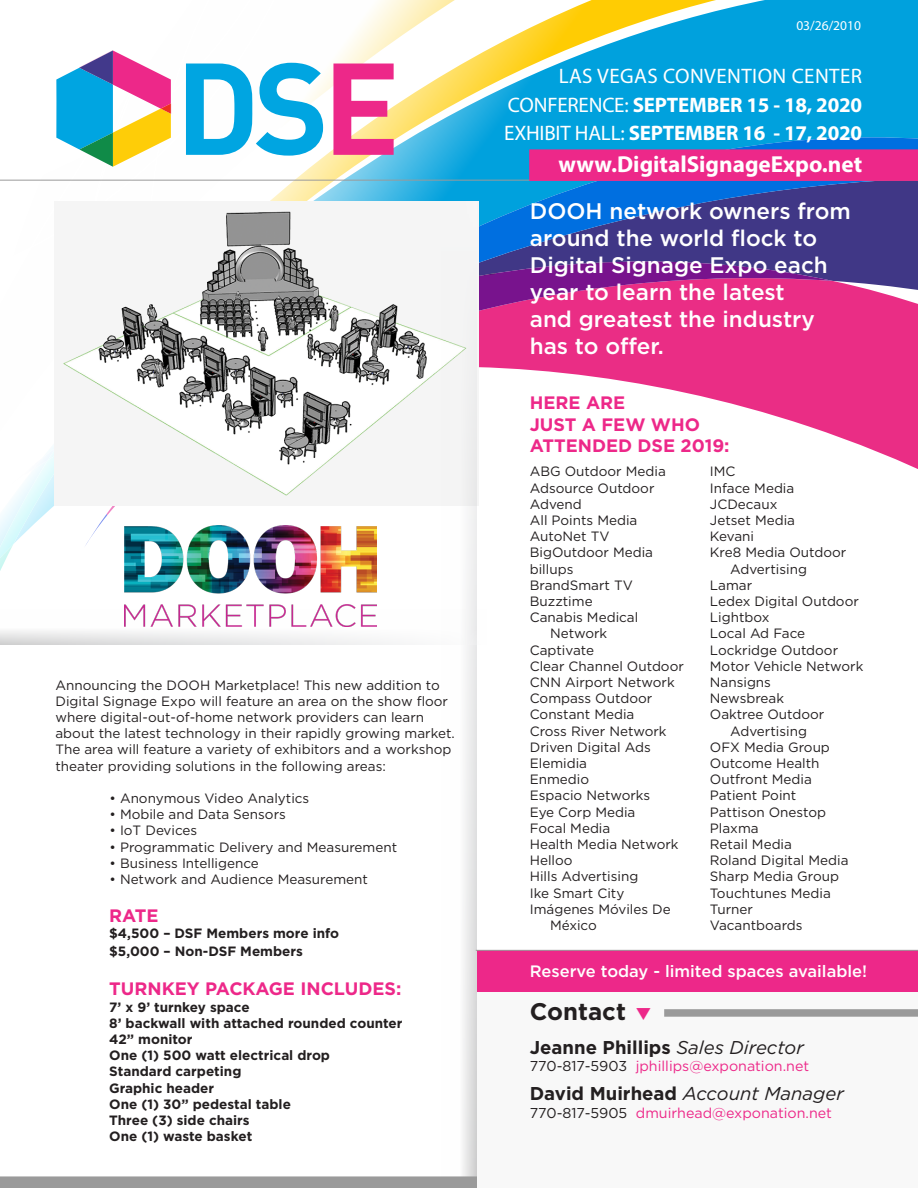
<style>
.page{position:relative;width:918px;height:1188px;background:#fff}
.page>*{position:absolute;margin:0;border:0;box-sizing:border-box;transform-origin:0 0}
.t1{font:700 24px "Gotham";color:#231f20}
.t2{font:700 23.25px "Myriad Pro";color:#fff}
.t3{font:500 22.5px/27px "Gotham";color:#fff}
.t4{font:700 21px "Myriad Pro";letter-spacing:-.01em;color:#fff}
.t5{font:21px "Myriad Pro";letter-spacing:.02em;color:#fff}
.t6{font:700 18.6px "Gotham";color:#231f20}
.t7{font:italic 18.6px "Gotham";color:#231f20}
.t8{font:700 18px "Gotham";color:#ed2889}
.t9{font:500 16.5px "Gotham";color:#fff}
.t10{font:14.25px "Gotham";color:#ed2889}
.t11{font:13.5px/16.2px "Gotham";color:#231f20}
.t12{font:700 13.5px "Gotham";color:#231f20}
.t13{font:13.5px "Myriad Pro";color:#fff}
.s1{font-weight:400}
.s2{font-weight:400;font-style:italic}
.s3{color:#231f20}
.s4{font-weight:700;font-style:normal}
</style>
<div class="page">
<div style="left:477px;top:951px;width:441px;height:237px;background:#f8f8f8"></div>
<div style="left:477px;top:950px;width:441px;height:42px;background:#ed2889"></div>
<svg style="left:557px;top:0;width:361px;height:137px;background:#1ea8ce"></svg>
<img style="left:0;top:561px;width:5px;height:10px">
<img style="left:0;top:470px;width:54px;height:91px">
<img style="left:0;top:0;width:557px;height:201px">
<img style="left:320px;top:137px;width:598px;height:141px">
<img style="left:107px;top:506px;width:8px;height:9px">
<img style="left:85px;top:514px;width:22px;height:32px">
<img style="left:0;top:470px;width:42px;height:28px">
<img style="left:682px;top:278px;width:236px;height:191px">
<img style="left:479px;top:262px;width:354px;height:130px">
<img style="left:12px;top:152px;width:19px;height:49px">
<img style="left:93px;top:0;width:193px;height:201px">
<img style="left:31px;top:138px;width:63px;height:63px">
<img style="left:94px;top:93px;width:78px;height:108px">
<img style="left:63px;top:201px;width:416px;height:295px">
<svg style="left:441px;top:201px;width:36px;height:975px"></svg>
<svg style="left:56px;top:50px;width:115px;height:117px"></svg>
<svg style="left:186px;top:63px;width:137px;height:93px"></svg>
<svg style="left:333px;top:64px;width:61px;height:91px"></svg>
<div style="left:664px;top:1009px;width:254px;height:8px;background:#9a9a9a"></div>
<div style="left:0;top:1176px;width:477px;height:12px;background:#9a9a9a"></div>
<hr style="left:0;top:180px;width:918px;height:1px;background:#9a9a9a">
<svg style="left:0;top:609px;width:477px;height:36px"></svg>
<div style="left:529px;top:149px;width:389px;height:32px;background:#ed2889"></div>
<img style="left:124px;top:525px;width:252px;height:102px">
<hr style="left:476px;top:950px;width:442px;height:1px;background:#9a9a9a">
<p class="t11" style="left:56px;top:677px;width:401px">Announcing the DOOH Marketplace! This new addition to Digital Signage Expo will feature an area on the show floor where digital-out-of-home network providers can learn about the latest technology in their rapidly growing market.<br>The area will feature a variety of exhibitors and a workshop theater providing solutions in the following areas:</p>
<p class="t11" style="left:110px;top:790px;width:201px">• Anonymous Video Analytics</p>
<p class="t11" style="left:110px;top:806px;width:178px">• Mobile and Data Sensors</p>
<p class="t11" style="left:110px;top:822px;width:89px">• IoT Devices</p>
<p class="t11" style="left:110px;top:839px;width:289px">• Programmatic Delivery and Measurement</p>
<p class="t11" style="left:110px;top:855px;width:151px">• Business Intelligence</p>
<p class="t11" style="left:110px;top:871px;width:260px">• Network and Audience Measurement</p>
<p class="t8" style="left:109px;top:903px;width:51px">RATE</p>
<p class="t12" style="left:109px;top:924px;width:231px">$4,500 – DSF Members more info</p>
<p class="t12" style="left:109px;top:942px;width:195px">$5,000 – Non-DSF Members</p>
<p class="t8" style="left:109px;top:977px;width:294px">TURNKEY PACKAGE INCLUDES:</p>
<p class="t12" style="left:109px;top:998px;width:142px">7’ x 9’ turnkey space</p>
<p class="t12" style="left:109px;top:1014px;width:295px">8’ backwall with attached rounded counter</p>
<p class="t12" style="left:109px;top:1030px;width:85px">42” monitor</p>
<p class="t12" style="left:109px;top:1046px;width:222px">One (1) 500 watt electrical drop</p>
<p class="t12" style="left:109px;top:1063px;width:134px">Standard carpeting</p>
<p class="t12" style="left:109px;top:1079px;width:106px">Graphic header</p>
<p class="t12" style="left:109px;top:1095px;width:183px">One (1) 30” pedestal table</p>
<p class="t12" style="left:109px;top:1111px;width:142px">Three (3) side chairs</p>
<p class="t12" style="left:109px;top:1127px;width:145px">One (1) waste basket</p>
<p class="t13" style="left:796px;top:17px;width:66px">03/26/2010</p>
<p class="t5" style="left:559px;top:63px;width:305px">LAS VEGAS CONVENTION CENTER</p>
<p class="t4" style="left:508px;top:91px;width:356px"><span class="s1">CONFERENCE:</span> SEPTEMBER 15 - 18, 2020</p>
<p class="t4" style="left:504px;top:119px;width:359px"><span class="s1">EXHIBIT HALL:</span> SEPTEMBER 16 - 17, 2020</p>
<p class="t2" style="left:558px;top:149px;width:305px">www.DigitalSignageExpo.net</p>
<p class="t3" style="left:530px;top:198px;width:323px">DOOH network owners from around the world flock to</p>
<p class="t3" style="left:530px;top:252px;width:300px">Digital Signage Expo each</p>
<p class="t3" style="left:530px;top:279px;width:257px">year to learn the latest</p>
<p class="t3" style="left:530px;top:306px;width:287px">and greatest the industry</p>
<p class="t3" style="left:530px;top:333px;width:136px">has to offer.</p>
<p class="t8" style="left:530px;top:391px;width:97px">HERE ARE</p>
<p class="t8" style="left:530px;top:412px;width:172px">JUST A FEW WHO</p>
<p class="t8" style="left:530px;top:434px;width:201px">ATTENDED DSE 2019:</p>
<p class="t11" style="left:530px;top:463px;width:138px">ABG Outdoor Media</p>
<p class="t11" style="left:530px;top:479px;width:126px">Adsource Outdoor</p>
<p class="t11" style="left:530px;top:496px;width:54px">Advend</p>
<p class="t11" style="left:530px;top:512px;width:109px">All Points Media</p>
<p class="t11" style="left:530px;top:528px;width:81px">AutoNet TV</p>
<p class="t11" style="left:530px;top:544px;width:125px">BigOutdoor Media</p>
<p class="t11" style="left:530px;top:560px;width:45px">billups</p>
<p class="t11" style="left:530px;top:577px;width:105px">BrandSmart TV</p>
<p class="t11" style="left:530px;top:593px;width:64px">Buzztime</p>
<p class="t11" style="left:550px;top:609px;width:90px;text-indent:-20px">Canabis Medical<br>Network</p>
<p class="t11" style="left:530px;top:641px;width:66px">Captivate</p>
<p class="t11" style="left:530px;top:658px;width:156px">Clear Channel Outdoor</p>
<p class="t11" style="left:530px;top:674px;width:146px">CNN Airport Network</p>
<p class="t11" style="left:530px;top:690px;width:124px">Compass Outdoor</p>
<p class="t11" style="left:530px;top:706px;width:106px">Constant Media</p>
<p class="t11" style="left:530px;top:722px;width:138px">Cross River Network</p>
<p class="t11" style="left:530px;top:739px;width:122px">Driven Digital Ads</p>
<p class="t11" style="left:530px;top:755px;width:59px">Elemidia</p>
<p class="t11" style="left:530px;top:771px;width:61px">Enmedio</p>
<p class="t11" style="left:530px;top:787px;width:122px">Espacio Networks</p>
<p class="t11" style="left:530px;top:803px;width:107px">Eye Corp Media</p>
<p class="t11" style="left:530px;top:820px;width:82px">Focal Media</p>
<p class="t11" style="left:530px;top:836px;width:150px">Health Media Network</p>
<p class="t11" style="left:530px;top:852px;width:44px">Helloo</p>
<p class="t11" style="left:530px;top:868px;width:110px">Hills Advertising</p>
<p class="t11" style="left:530px;top:884px;width:96px">Ike Smart City</p>
<p class="t11" style="left:530px;top:901px;width:142px">Imágenes Móviles De</p>
<p class="t11" style="left:550px;top:917px;width:48px">México</p>
<p class="t11" style="left:710px;top:463px;width:27px">IMC</p>
<p class="t11" style="left:710px;top:479px;width:86px">Inface Media</p>
<p class="t11" style="left:710px;top:496px;width:69px">JCDecaux</p>
<p class="t11" style="left:710px;top:512px;width:87px">Jetset Media</p>
<p class="t11" style="left:710px;top:528px;width:46px">Kevani</p>
<p class="t11" style="left:730px;top:544px;width:118px;text-indent:-20px">Kre8 Media Outdoor<br>Advertising</p>
<p class="t11" style="left:710px;top:577px;width:44px">Lamar</p>
<p class="t11" style="left:710px;top:593px;width:150px">Ledex Digital Outdoor</p>
<p class="t11" style="left:710px;top:609px;width:61px">Lightbox</p>
<p class="t11" style="left:710px;top:625px;width:97px">Local Ad Face</p>
<p class="t11" style="left:710px;top:641px;width:130px">Lockridge Outdoor</p>
<p class="t11" style="left:710px;top:658px;width:155px">Motor Vehicle Network</p>
<p class="t11" style="left:710px;top:674px;width:63px">Nansigns</p>
<p class="t11" style="left:710px;top:690px;width:76px">Newsbreak</p>
<p class="t11" style="left:710px;top:706px;width:116px">Oaktree Outdoor</p>
<p class="t11" style="left:730px;top:722px;width:78px">Advertising</p>
<p class="t11" style="left:710px;top:739px;width:122px">OFX Media Group</p>
<p class="t11" style="left:710px;top:755px;width:111px">Outcome Health</p>
<p class="t11" style="left:710px;top:771px;width:103px">Outfront Media</p>
<p class="t11" style="left:710px;top:787px;width:88px">Patient Point</p>
<p class="t11" style="left:710px;top:803px;width:118px">Pattison Onestop</p>
<p class="t11" style="left:710px;top:820px;width:50px">Plaxma</p>
<p class="t11" style="left:710px;top:836px;width:84px">Retail Media</p>
<p class="t11" style="left:710px;top:852px;width:140px">Roland Digital Media</p>
<p class="t11" style="left:710px;top:868px;width:131px">Sharp Media Group</p>
<p class="t11" style="left:710px;top:884px;width:122px">Touchtunes Media</p>
<p class="t11" style="left:710px;top:901px;width:45px">Turner</p>
<p class="t11" style="left:710px;top:917px;width:94px">Vacantboards</p>
<p class="t9" style="left:530px;top:960px;width:339px">Reserve today - limited spaces available!</p>
<p class="t1" style="left:530px;top:995px;width:98px">Contact</p>
<p class="t6" style="left:530px;top:1035px;width:276px">Jeanne Phillips <span class="s2">Sales Director</span></p>
<p class="t10" style="left:530px;top:1057px;width:281px"><span class="s3">770-817-5903</span> jphillips@exponation.net</p>
<p class="t7" style="left:530px;top:1082px;width:316px"><span class="s4">David Muirhead</span> Account Manager</p>
<p class="t10" style="left:530px;top:1103px;width:304px"><span class="s3">770-817-5905</span> dmuirhead@exponation.net</p>
</div>
